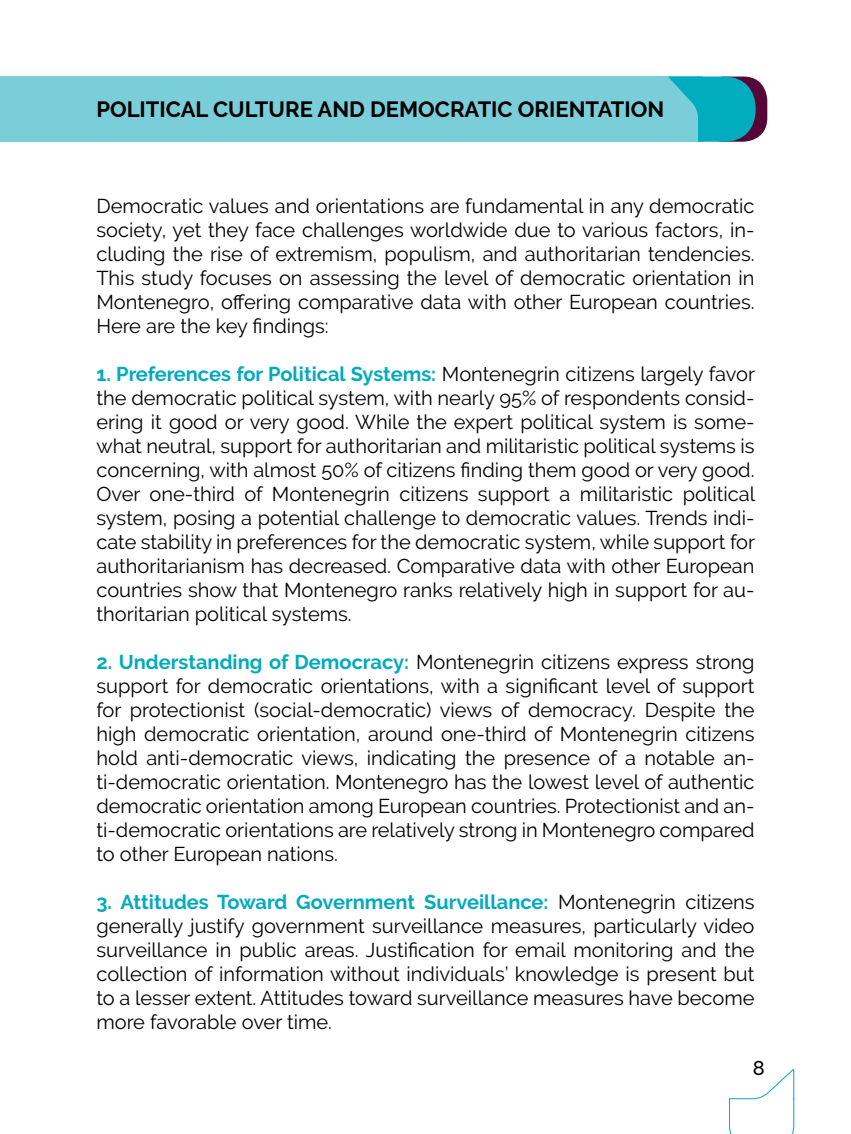
<style>
.page{position:relative;width:851px;height:1134px;background:#fff}
.page>*{position:absolute;margin:0;border:0;box-sizing:border-box;transform-origin:0 0}
.t1{font:700 22px "Raleway";color:#000}
.t2{font:20px/24px "Raleway";color:#000;text-align:justify}
.t3{font:500 20px "Raleway";color:#000}
.s1{font-weight:700;color:#00abbd}
</style>
<div class="page">
<svg style="left:729px;top:1069px;width:65px;height:65px"></svg>
<div style="left:0;top:77px;width:702px;height:65px;background:#79ced9"></div>
<div style="left:699px;top:77px;width:68px;height:65px;background:#560738;border-radius:24px"></div>
<svg style="left:668px;top:77px;width:87px;height:65px"></svg>
<p class="t1" style="left:96px;top:97px;width:569px">POLITICAL CULTURE AND DEMOCRATIC ORIENTATION</p>
<p class="t2" style="left:96px;top:194px;width:659px">Democratic values and orientations are fundamental in any democratic society, yet they face challenges worldwide due to various factors, in&shy;cluding the rise of extremism, populism, and authoritarian tendencies.<br>This study focuses on assessing the level of democratic orientation in Montenegro, offering comparative data with other European countries.<br>Here are the key findings:</p>
<p class="t2" style="left:96px;top:362px;width:660px"><span class="s1">1. Preferences for Political Systems:</span> Montenegrin citizens largely favor the democratic political system, with nearly 95% of respondents consid&shy;ering it good or very good. While the expert political system is some&shy;what neutral, support for authoritarian and militaristic political systems is concerning, with almost 50% of citizens finding them good or very good.<br>Over one-third of Montenegrin citizens support a militaristic political system, posing a potential challenge to democratic values. Trends indi&shy;cate stability in preferences for the democratic system, while support for authoritarianism has decreased. Comparative data with other European countries show that Montenegro ranks relatively high in support for au&shy;thoritarian political systems.</p>
<p class="t2" style="left:96px;top:650px;width:659px"><span class="s1">2. Understanding of Democracy:</span> Montenegrin citizens express strong support for democratic orientations, with a significant level of support for protectionist (social-democratic) views of democracy. Despite the high democratic orientation, around one-third of Montenegrin citizens hold anti-democratic views, indicating the presence of a notable an&shy;ti-democratic orientation. Montenegro has the lowest level of authentic democratic orientation among European countries. Protectionist and an&shy;ti-democratic orientations are relatively strong in Montenegro compared to other European nations.</p>
<p class="t2" style="left:96px;top:890px;width:659px"><span class="s1">3. Attitudes Toward Government Surveillance:</span> Montenegrin citizens generally justify government surveillance measures, particularly video surveillance in public areas. Justification for email monitoring and the collection of information without individuals’ knowledge is present but to a lesser extent. Attitudes toward surveillance measures have become more favorable over time.</p>
<p class="t3" style="left:752px;top:1056px;width:13px">8</p>
</div>
